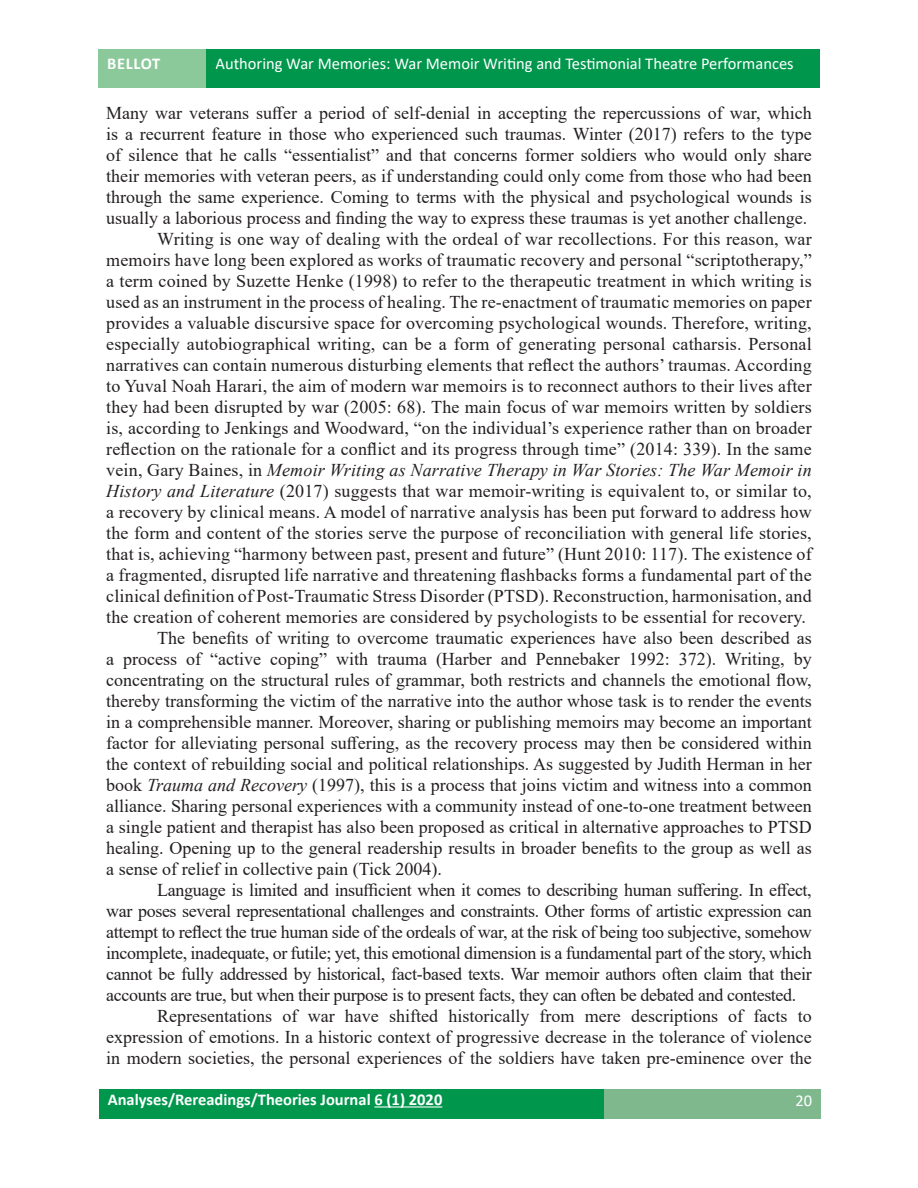
<style>
.page{position:relative;width:918px;height:1188px;background:#fff}
.page>*{position:absolute;margin:0;border:0;box-sizing:border-box;transform-origin:0 0}
.tekst{font:18px/21px "Times New Roman";color:#231f20;text-align:justify}
.t1{font:16.5px "Calibri";color:#fff}
.t2{font:700 16.5px "Calibri";color:#fff}
.s1{font-style:italic}
</style>
<div class="page">
<div style="left:99px;top:50px;width:108px;height:38px;background:#8cc99a"></div>
<div style="left:206px;top:50px;width:614px;height:38px;background:#00974d"></div>
<div style="left:604px;top:1089px;width:217px;height:29px;background:#7fb88d"></div>
<div style="left:99px;top:1089px;width:505px;height:29px;background:#00974d"></div>
<hr style="left:374px;top:1106px;width:68px;height:2px;background:#fff">
<p class="t2" style="left:107px;top:51px;width:55px">BELLOT</p>
<p class="t1" style="left:215px;top:52px;width:580px">Authoring War Memories: War Memoir Writing and Testimonial Theatre Performances</p>
<p class="tekst" style="left:106px;top:102px;width:707px">Many war veterans suffer a period of self-denial in accepting the repercussions of war, which is a recurrent feature in those who experienced such traumas. Winter (2017) refers to the type of silence that he calls “essentialist” and that concerns former soldiers who would only share their memories with veteran peers, as if understanding could only come from those who had been through the same experience. Coming to terms with the physical and psychological wounds is usually a laborious process and finding the way to express these traumas is yet another challenge.</p>
<p class="tekst" style="left:106px;top:228px;width:707px;text-indent:51px">Writing is one way of dealing with the ordeal of war recollections. For this reason, war memoirs have long been explored as works of traumatic recovery and personal “scriptotherapy,” a term coined by Suzette Henke (1998) to refer to the therapeutic treatment in which writing is used as an instrument in the process of healing. The re-enactment of traumatic memories on paper provides a valuable discursive space for overcoming psychological wounds. Therefore, writing, especially autobiographical writing, can be a form of generating personal catharsis. Personal narratives can contain numerous disturbing elements that reflect the authors’ traumas. According to Yuval Noah Harari, the aim of modern war memoirs is to reconnect authors to their lives after they had been disrupted by war (2005: 68). The main focus of war memoirs written by soldiers is, according to Jenkings and Woodward, “on the individual’s experience rather than on broader reflection on the rationale for a conflict and its progress through time” (2014: 339). In the same vein, Gary Baines, in <span class="s1">Memoir Writing as Narrative Therapy in War Stories: The War Memoir in History and Literature</span> (2017) suggests that war memoir-writing is equivalent to, or similar to, a recovery by clinical means. A model of narrative analysis has been put forward to address how the form and content of the stories serve the purpose of reconciliation with general life stories, that is, achieving “harmony between past, present and future” (Hunt 2010: 117). The existence of a fragmented, disrupted life narrative and threatening flashbacks forms a fundamental part of the clinical definition of Post-Traumatic Stress Disorder (PTSD). Reconstruction, harmonisation, and the creation of coherent memories are considered by psychologists to be essential for recovery.</p>
<p class="tekst" style="left:106px;top:627px;width:707px;text-indent:51px">The benefits of writing to overcome traumatic experiences have also been described as a process of “active coping” with trauma (Harber and Pennebaker 1992: 372). Writing, by concentrating on the structural rules of grammar, both restricts and channels the emotional flow, thereby transforming the victim of the narrative into the author whose task is to render the events in a comprehensible manner. Moreover, sharing or publishing memoirs may become an important factor for alleviating personal suffering, as the recovery process may then be considered within the context of rebuilding social and political relationships. As suggested by Judith Herman in her book <span class="s1">Trauma and Recovery</span> (1997), this is a process that joins victim and witness into a common alliance. Sharing personal experiences with a community instead of one-to-one treatment between a single patient and therapist has also been proposed as critical in alternative approaches to PTSD healing. Opening up to the general readership results in broader benefits to the group as well as a sense of relief in collective pain (Tick 2004).</p>
<p class="tekst" style="left:106px;top:879px;width:707px;text-indent:51px">Language is limited and insufficient when it comes to describing human suffering. In effect, war poses several representational challenges and constraints. Other forms of artistic expression can attempt to reflect the true human side of the ordeals of war, at the risk of being too subjective, somehow incomplete, inadequate, or futile; yet, this emotional dimension is a fundamental part of the story, which cannot be fully addressed by historical, fact-based texts. War memoir authors often claim that their accounts are true, but when their purpose is to present facts, they can often be debated and contested.</p>
<p class="tekst" style="left:106px;top:1005px;width:707px;text-indent:51px">Representations of war have shifted historically from mere descriptions of facts to expression of emotions. In a historic context of progressive decrease in the tolerance of violence in modern societies, the personal experiences of the soldiers have taken pre-eminence over the</p>
<p class="t2" style="left:108px;top:1088px;width:336px">Analyses/Rereadings/Theories Journal 6 (1) 2020</p>
<p class="t1" style="left:795px;top:1089px;width:18px">20</p>
</div>
